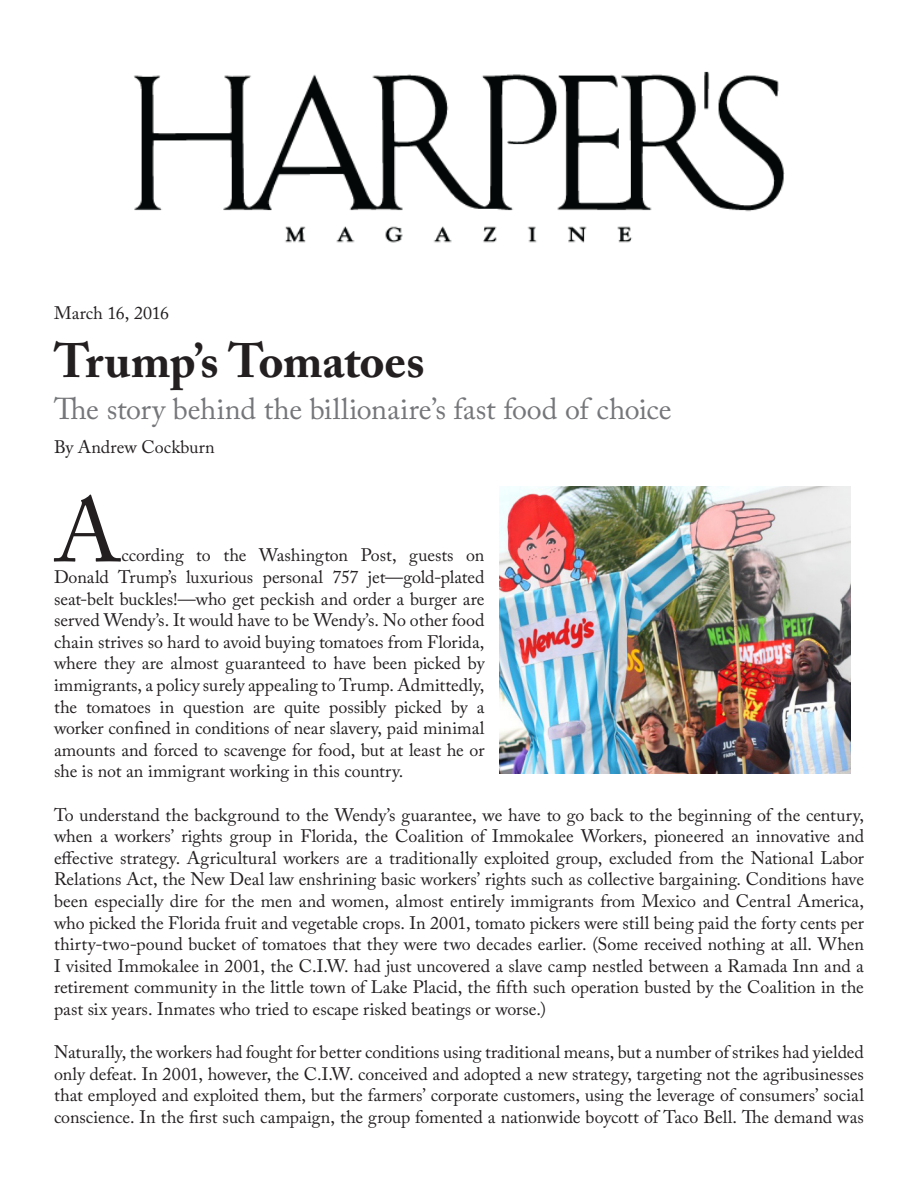
<style>
.page{position:relative;width:918px;height:1188px;background:#fff}
.page>*{position:absolute;margin:0;border:0;box-sizing:border-box;transform-origin:0 0}
.t1{font:90px "Adobe Caslon Pro";color:#231f20}
.t2{font:700 48px "Adobe Caslon Pro";letter-spacing:-.01em;color:#231f20}
.t3{font:30px "Adobe Caslon Pro";letter-spacing:-.005em;color:#757679}
.t4{font:18px/21.6px "Adobe Caslon Pro";color:#231f20;text-align:justify}
</style>
<div class="page">
<img style="left:134px;top:71px;width:651px;height:172px">
<img style="left:500px;top:486px;width:350px;height:288px">
<p class="t4" style="left:54px;top:302px;width:117px">March 16, 2016</p>
<p class="t2" style="left:54px;top:332px;width:372px">Trump’s Tomatoes</p>
<p class="t3" style="left:54px;top:391px;width:619px">The story behind the billionaire’s fast food of choice</p>
<p class="t4" style="left:54px;top:436px;width:162px">By Andrew Cockburn</p>
<p class="t1" style="left:54px;top:478px;width:68px">A</p>
<p class="t4" style="left:54px;top:544px;width:432px;text-indent:68px">ccording to the Washington Post, guests on Donald Trump’s luxurious personal 757 jet—gold-plated seat-belt buckles!—who get peckish and order a burger are served Wendy’s. It would have to be Wendy’s. No other food chain strives so hard to avoid buying tomatoes from Florida, where they are almost guaranteed to have been picked by immigrants, a policy surely appealing to Trump. Admittedly, the tomatoes in question are quite possibly picked by a worker confined in conditions of near slavery, paid minimal amounts and forced to scavenge for food, but at least he or she is not an immigrant working in this country.</p>
<p class="t4" style="left:54px;top:804px;width:812px">To understand the background to the Wendy’s guarantee, we have to go back to the beginning of the century, when a workers’ rights group in Florida, the Coalition of Immokalee Workers, pioneered an innovative and effective strategy. Agricultural workers are a traditionally exploited group, excluded from the National Labor Relations Act, the New Deal law enshrining basic workers’ rights such as collective bargaining. Conditions have been especially dire for the men and women, almost entirely immigrants from Mexico and Central America, who picked the Florida fruit and vegetable crops. In 2001, tomato pickers were still being paid the forty cents per thirty-two-pound bucket of tomatoes that they were two decades earlier. (Some received nothing at all. When I visited Immokalee in 2001, the C.I.W. had just uncovered a slave camp nestled between a Ramada Inn and a retirement community in the little town of Lake Placid, the fifth such operation busted by the Coalition in the past six years. Inmates who tried to escape risked beatings or worse.)</p>
<p class="t4" style="left:54px;top:1041px;width:812px">Naturally, the workers had fought for better conditions using traditional means, but a number of strikes had yielded only defeat. In 2001, however, the C.I.W. conceived and adopted a new strategy, targeting not the agribusinesses that employed and exploited them, but the farmers’ corporate customers, using the leverage of consumers’ social conscience. In the first such campaign, the group fomented a nationwide boycott of Taco Bell. The demand was</p>
</div>
